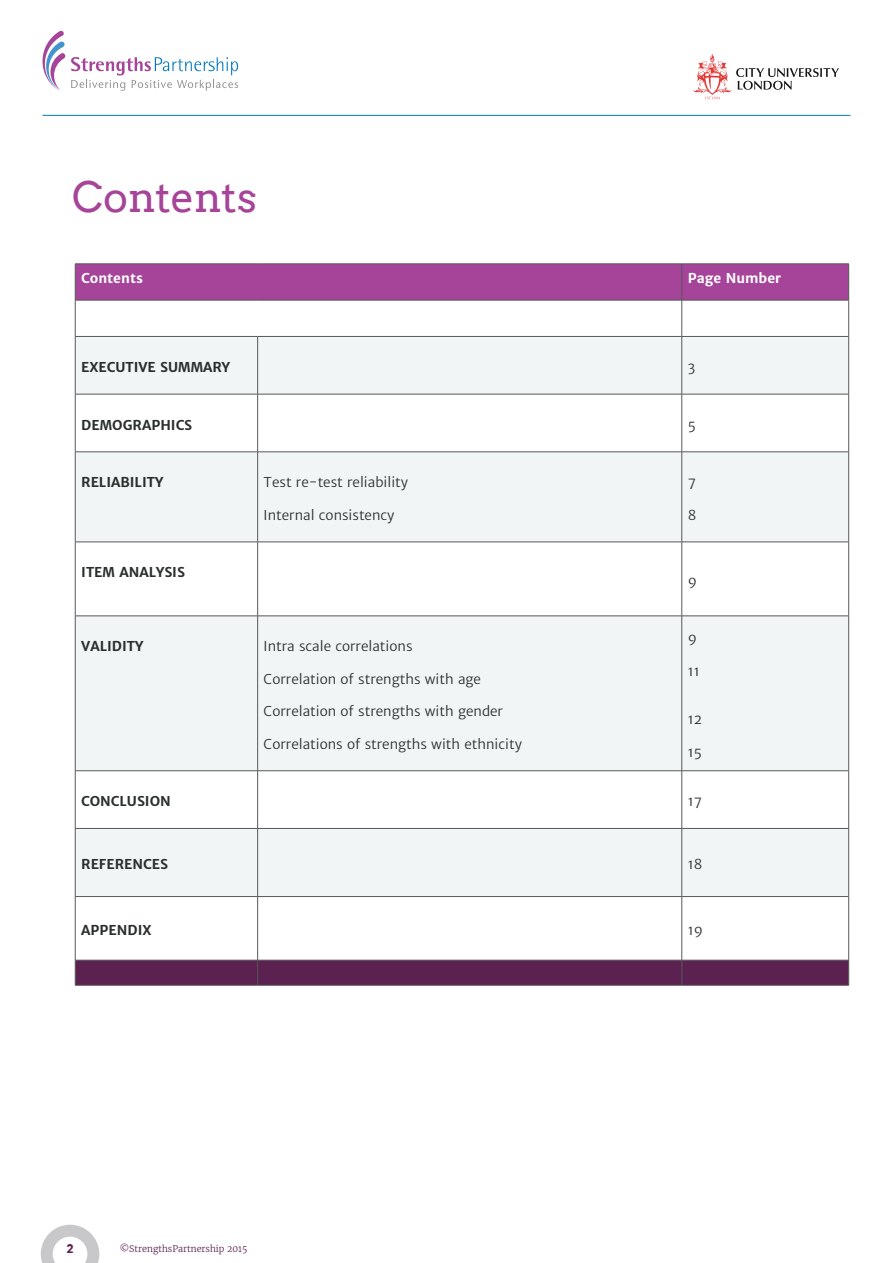
<style>
.page{position:relative;width:893px;height:1263px;background:#fff}
.page>*{position:absolute;margin:0;border:0;box-sizing:border-box;transform-origin:0 0}
.t1{font:42px "Arvo";letter-spacing:-.005em;color:#a54499}
.t2{font:13.5px "Merriweather Sans";color:#2a2f2e}
.t3{font:700 13.5px "Merriweather Sans";color:#2a2f2e}
.t4{font:700 13.5px "Merriweather Sans";color:#fff}
.t5{font:700 12px "Arvo";color:#5b2150}
.t6{font:300 9px "Merriweather";color:#5b2150}
</style>
<div class="page">
<div style="left:76px;top:265px;width:772px;height:35px;background:#a54499"></div>
<svg style="left:76px;top:337px;width:772px;height:559px;fill:#f2f5f5"></svg>
<hr style="left:75px;top:264px;width:183px;height:1px;background:#57585a">
<hr style="left:75px;top:264px;width:1px;height:36px;background:#57585a">
<hr style="left:258px;top:264px;width:424px;height:1px;background:#57585a">
<hr style="left:682px;top:264px;width:167px;height:1px;background:#57585a">
<hr style="left:681px;top:264px;width:1px;height:36px;background:#57585a">
<hr style="left:848px;top:264px;width:1px;height:36px;background:#57585a">
<hr style="left:75px;top:300px;width:183px;height:1px;background:#57585a">
<hr style="left:75px;top:300px;width:1px;height:36px;background:#57585a">
<hr style="left:258px;top:300px;width:424px;height:1px;background:#57585a">
<hr style="left:682px;top:300px;width:167px;height:1px;background:#57585a">
<hr style="left:681px;top:300px;width:1px;height:36px;background:#57585a">
<hr style="left:848px;top:300px;width:1px;height:36px;background:#57585a">
<hr style="left:75px;top:336px;width:183px;height:1px;background:#57585a">
<hr style="left:75px;top:337px;width:1px;height:57px;background:#57585a">
<hr style="left:258px;top:336px;width:424px;height:1px;background:#57585a">
<hr style="left:257px;top:337px;width:1px;height:57px;background:#57585a">
<hr style="left:682px;top:336px;width:167px;height:1px;background:#57585a">
<hr style="left:681px;top:337px;width:1px;height:57px;background:#57585a">
<hr style="left:848px;top:337px;width:1px;height:57px;background:#57585a">
<hr style="left:75px;top:394px;width:183px;height:1px;background:#57585a">
<hr style="left:75px;top:394px;width:1px;height:58px;background:#57585a">
<hr style="left:258px;top:394px;width:424px;height:1px;background:#57585a">
<hr style="left:257px;top:394px;width:1px;height:58px;background:#57585a">
<hr style="left:682px;top:394px;width:167px;height:1px;background:#57585a">
<hr style="left:681px;top:394px;width:1px;height:58px;background:#57585a">
<hr style="left:848px;top:394px;width:1px;height:58px;background:#57585a">
<hr style="left:75px;top:452px;width:183px;height:1px;background:#57585a">
<hr style="left:75px;top:452px;width:1px;height:90px;background:#57585a">
<hr style="left:258px;top:452px;width:424px;height:1px;background:#57585a">
<hr style="left:257px;top:452px;width:1px;height:90px;background:#57585a">
<hr style="left:682px;top:452px;width:167px;height:1px;background:#57585a">
<hr style="left:681px;top:452px;width:1px;height:90px;background:#57585a">
<hr style="left:848px;top:452px;width:1px;height:90px;background:#57585a">
<hr style="left:75px;top:542px;width:183px;height:1px;background:#57585a">
<hr style="left:75px;top:542px;width:1px;height:74px;background:#57585a">
<hr style="left:258px;top:542px;width:424px;height:1px;background:#57585a">
<hr style="left:257px;top:542px;width:1px;height:74px;background:#57585a">
<hr style="left:682px;top:542px;width:167px;height:1px;background:#57585a">
<hr style="left:681px;top:542px;width:1px;height:74px;background:#57585a">
<hr style="left:848px;top:542px;width:1px;height:74px;background:#57585a">
<hr style="left:75px;top:616px;width:183px;height:1px;background:#57585a">
<hr style="left:75px;top:616px;width:1px;height:154px;background:#57585a">
<hr style="left:258px;top:616px;width:424px;height:1px;background:#57585a">
<hr style="left:257px;top:616px;width:1px;height:154px;background:#57585a">
<hr style="left:682px;top:616px;width:167px;height:1px;background:#57585a">
<hr style="left:681px;top:616px;width:1px;height:154px;background:#57585a">
<hr style="left:848px;top:616px;width:1px;height:154px;background:#57585a">
<hr style="left:75px;top:770px;width:183px;height:1px;background:#57585a">
<hr style="left:75px;top:771px;width:1px;height:57px;background:#57585a">
<hr style="left:258px;top:770px;width:424px;height:1px;background:#57585a">
<hr style="left:257px;top:771px;width:1px;height:57px;background:#57585a">
<hr style="left:682px;top:770px;width:167px;height:1px;background:#57585a">
<hr style="left:681px;top:771px;width:1px;height:57px;background:#57585a">
<hr style="left:848px;top:771px;width:1px;height:57px;background:#57585a">
<hr style="left:75px;top:828px;width:183px;height:1px;background:#57585a">
<hr style="left:75px;top:829px;width:1px;height:67px;background:#57585a">
<hr style="left:258px;top:828px;width:424px;height:1px;background:#57585a">
<hr style="left:257px;top:829px;width:1px;height:67px;background:#57585a">
<hr style="left:682px;top:828px;width:167px;height:1px;background:#57585a">
<hr style="left:681px;top:829px;width:1px;height:67px;background:#57585a">
<hr style="left:848px;top:829px;width:1px;height:67px;background:#57585a">
<hr style="left:75px;top:896px;width:183px;height:1px;background:#57585a">
<hr style="left:75px;top:897px;width:1px;height:63px;background:#57585a">
<hr style="left:258px;top:896px;width:424px;height:1px;background:#57585a">
<hr style="left:257px;top:897px;width:1px;height:63px;background:#57585a">
<hr style="left:682px;top:896px;width:167px;height:1px;background:#57585a">
<hr style="left:681px;top:897px;width:1px;height:63px;background:#57585a">
<hr style="left:848px;top:897px;width:1px;height:63px;background:#57585a">
<svg style="left:75px;top:960px;width:774px;height:25px;background:#5b2350"></svg>
<hr style="left:75px;top:985px;width:183px;height:1px;background:#57585a">
<hr style="left:258px;top:985px;width:424px;height:1px;background:#57585a">
<hr style="left:682px;top:985px;width:167px;height:1px;background:#57585a">
<svg style="left:43px;top:31px;width:22px;height:60px"></svg>
<svg style="left:71px;top:57px;width:167px;height:34px"></svg>
<hr style="left:43px;top:115px;width:807px;height:1px;background:#0079c2">
<svg style="left:41px;top:1225px;width:58px;height:38px"></svg>
<svg style="left:693px;top:54px;width:146px;height:45px"></svg>
<h1 class="t1" style="left:72px;top:173px;width:186px">Contents</h1>
<p class="t4" style="left:81px;top:270px;width:63px">Contents</p>
<p class="t4" style="left:688px;top:270px;width:95px">Page Number</p>
<p class="t3" style="left:81px;top:359px;width:150px">EXECUTIVE SUMMARY</p>
<p class="t2" style="left:688px;top:359px;width:9px">3</p>
<p class="t3" style="left:81px;top:416px;width:112px">DEMOGRAPHICS</p>
<p class="t2" style="left:688px;top:416px;width:10px">5</p>
<p class="t3" style="left:81px;top:474px;width:83px">RELIABILITY</p>
<p class="t2" style="left:264px;top:474px;width:146px">Test re-test reliability</p>
<p class="t2" style="left:264px;top:507px;width:132px">Internal consistency</p>
<p class="t3" style="left:81px;top:564px;width:105px">ITEM ANALYSIS</p>
<p class="t3" style="left:81px;top:638px;width:64px">VALIDITY</p>
<p class="t2" style="left:264px;top:638px;width:150px">Intra scale correlations</p>
<p class="t2" style="left:264px;top:671px;width:219px">Correlation of strengths with age</p>
<p class="t2" style="left:264px;top:703px;width:241px">Correlation of strengths with gender</p>
<p class="t2" style="left:264px;top:735px;width:260px">Correlations of strengths with ethnicity</p>
<p class="t2" style="left:688px;top:474px;width:10px">7</p>
<p class="t2" style="left:688px;top:507px;width:10px">8</p>
<p class="t2" style="left:688px;top:572px;width:11px">9</p>
<p class="t2" style="left:688px;top:630px;width:11px">9</p>
<p class="t2" style="left:688px;top:662px;width:14px">11</p>
<p class="t2" style="left:688px;top:711px;width:16px">12</p>
<p class="t2" style="left:688px;top:743px;width:16px">15</p>
<p class="t3" style="left:81px;top:793px;width:91px">CONCLUSION</p>
<p class="t2" style="left:688px;top:793px;width:16px">17</p>
<p class="t3" style="left:81px;top:856px;width:88px">REFERENCES</p>
<p class="t2" style="left:688px;top:856px;width:16px">18</p>
<p class="t3" style="left:81px;top:922px;width:72px">APPENDIX</p>
<p class="t2" style="left:688px;top:922px;width:17px">19</p>
<p class="t5" style="left:67px;top:1241px;width:8px">2</p>
<p class="t6" style="left:120px;top:1243px;width:129px">©StrengthsPartnership 2015</p>
</div>
